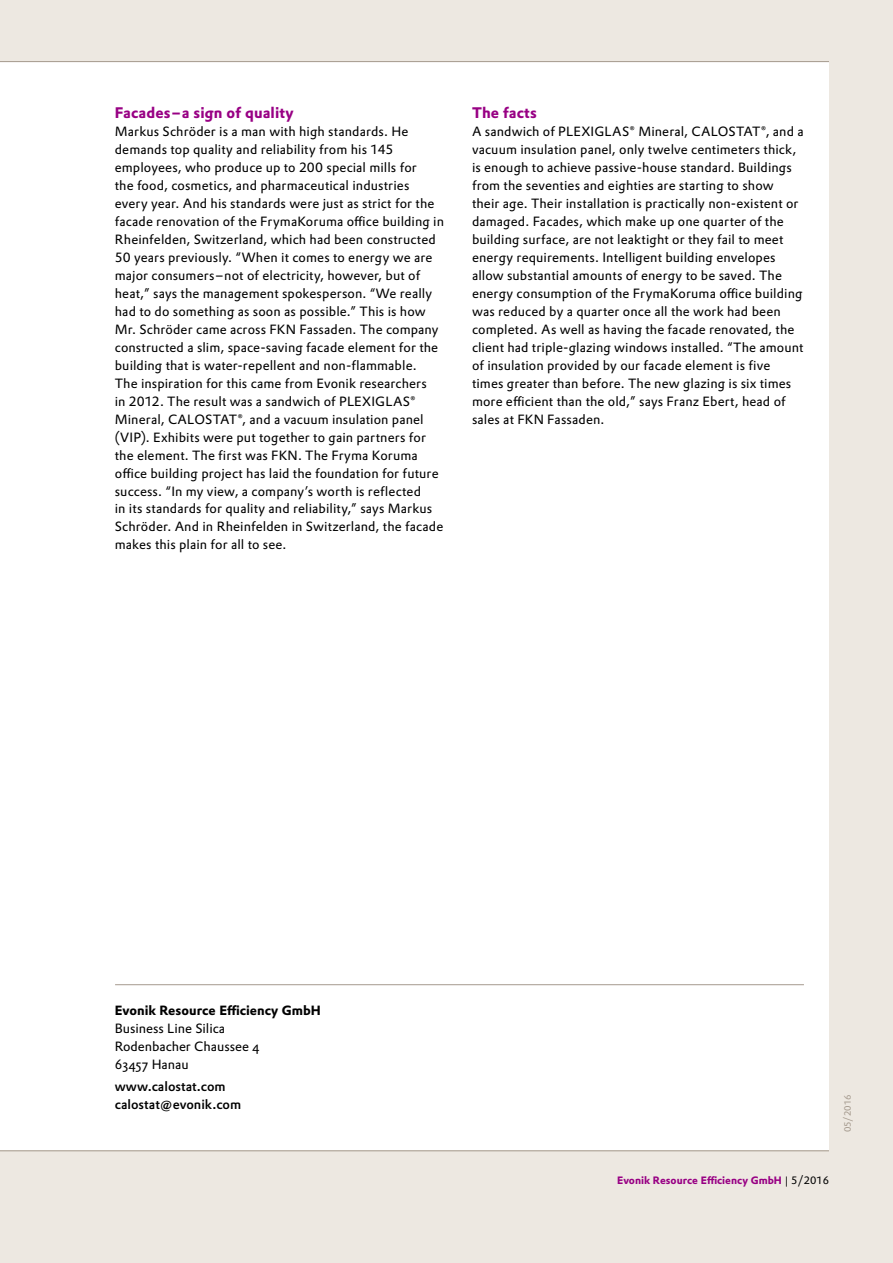
<style>
.page{position:relative;width:893px;height:1263px;background:#fff}
.page>*{position:absolute;margin:0;border:0;box-sizing:border-box;transform-origin:0 0}
.t1{font:700 15px "Evonik Prokyon";letter-spacing:.01em;color:#980084}
.t2{font:13.2px/18px "Evonik Prokyon";letter-spacing:.01em;color:#000}
.t3{font:500 13.2px/18px "Evonik Prokyon";color:#000}
.t4{font:700 13.2px "Evonik Prokyon";color:#000}
.t5{font:700 10.5px "Evonik Prokyon";color:#980084}
.t6{font:9px "Evonik Prokyon";color:#a59a8e}
.s1{font-weight:400;color:#000}
</style>
<div class="page">
<div style="left:0;top:0;width:893px;height:62px;background:#ede8e1"></div>
<hr style="left:0;top:61px;width:893px;height:1px;background:#a59a8e">
<div style="left:0;top:1150px;width:893px;height:113px;background:#ede8e1"></div>
<hr style="left:0;top:1150px;width:893px;height:1px;background:#a59a8e">
<div style="left:829px;top:0;width:64px;height:1263px;background:#ede8e1"></div>
<hr style="left:115px;top:984px;width:689px;height:1px;background:#a59a8e">
<p class="t1" style="left:115px;top:100px;width:180px">Facades–a sign of quality</p>
<p class="t2" style="left:115px;top:121px;width:331px">Markus Schröder is a man with high standards. He demands top quality and reliability from his 145 employees, who produce up to 200 special mills for<br>the food, cosmetics, and pharmaceutical industries every year. And his standards were just as strict for the facade renovation of the FrymaKoruma office building in Rheinfelden, Switzerland, which had been constructed 50 years previously. “When it comes to energy we are major consumers –not of electricity, however, but of heat,” says the management spokesperson. “We really had to do something as soon as possible.” This is how Mr. Schröder came across FKN Fassaden. The company constructed a slim, space-saving facade element for the building that is water-repellent and non-flammable.<br>The inspiration for this came from Evonik researchers<br>in 2012. The result was a sandwich of PLEXIGLAS® Mineral, CALOSTAT®, and a vacuum insulation panel (VIP). Exhibits were put together to gain partners for the element. The first was FKN. The Fryma Koruma office building project has laid the foundation for future success. “In my view, a company’s worth is reflected<br>in its standards for quality and reliability,” says Markus Schröder. And in Rheinfelden in Switzerland, the facade makes this plain for all to see.</p>
<p class="t1" style="left:472px;top:100px;width:66px">The facts</p>
<p class="t2" style="left:472px;top:121px;width:333px">A sandwich of PLEXIGLAS® Mineral, CALOSTAT®, and a vacuum insulation panel, only twelve centimeters thick, is enough to achieve passive-house standard. Buildings from the seventies and eighties are starting to show their age. Their installation is practically non-existent or damaged. Facades, which make up one quarter of the building surface, are not leaktight or they fail to meet energy requirements. Intelligent building envelopes allow substantial amounts of energy to be saved. The energy consumption of the FrymaKoruma office building was reduced by a quarter once all the work had been completed. As well as having the facade renovated, the client had triple-glazing windows installed. “The amount of insulation provided by our facade element is five times greater than before. The new glazing is six times more efficient than the old,” says Franz Ebert, head of sales at FKN Fassaden.</p>
<p class="t4" style="left:115px;top:999px;width:207px">Evonik Resource Efficiency GmbH</p>
<p class="t2" style="left:115px;top:1018px;width:146px">Business Line Silica<br>Rodenbacher Chaussee 4<br>63457 Hanau</p>
<p class="t3" style="left:115px;top:1076px;width:128px">www.calostat.com calostat@evonik.com</p>
<p class="t6" style="left:841px;top:1132px;width:39px;rotate:-90deg">05/2016</p>
<p class="t5" style="left:617px;top:1171px;width:213px">Evonik Resource Efficiency GmbH <span class="s1">| 5/2016</span></p>
</div>
